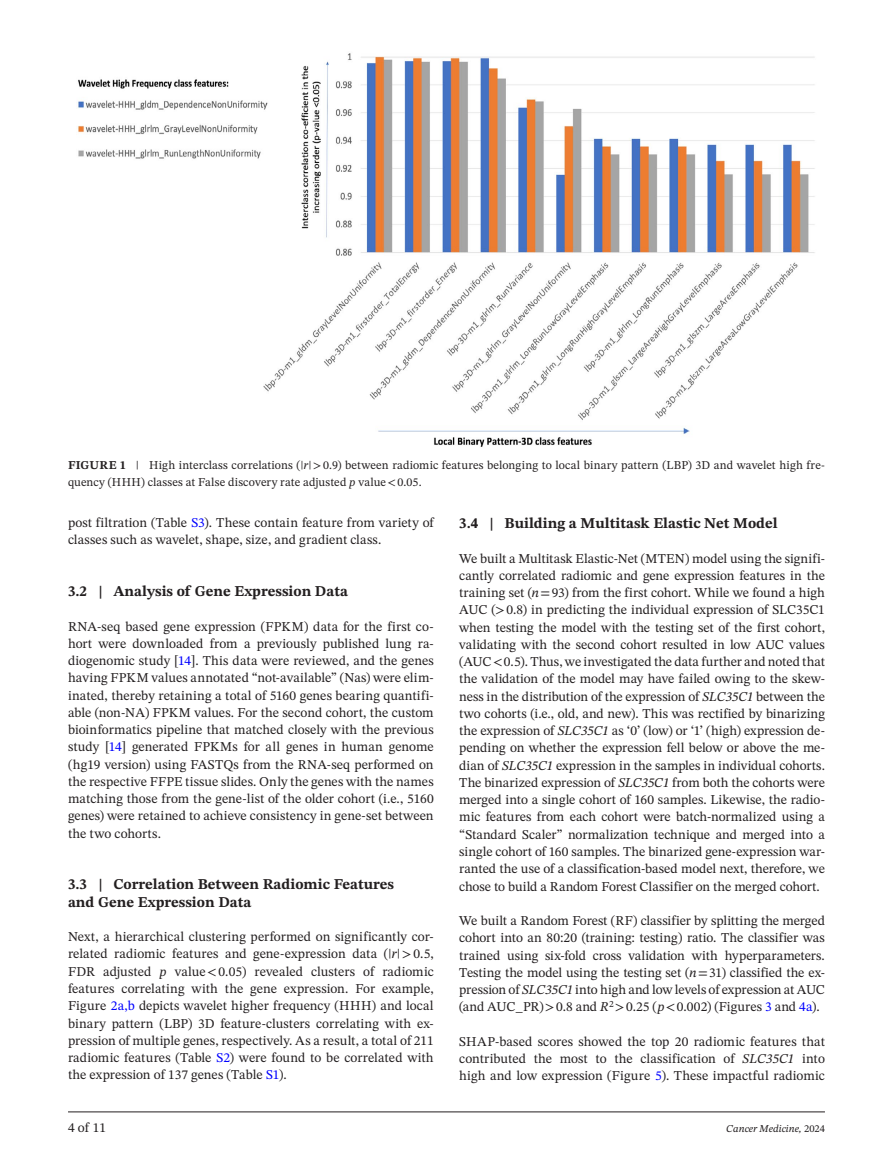
<style>
.page{position:relative;width:893px;height:1174px;background:#fff}
.page>*{position:absolute;margin:0;border:0;box-sizing:border-box;transform-origin:0 0}
.t1{font:700 15px/17.2px "STIX Two Text";color:#231f20}
.t2{font:13.5px/17.2px "STIX Two Text";letter-spacing:.005em;color:#231f20;text-align:justify}
.t3{font:12px/17.2px "STIX Two Text";letter-spacing:.015em;color:#231f20}
.t4{font:italic 10.5px "STIX Two Text";color:#231f20}
.s1{font-weight:700}
.s2{font-style:italic}
.s3{color:#00f}
.s4{font-style:normal}
</style>
<div class="page">
<hr style="left:68px;top:1111px;width:757px;height:1px;background:#231f20">
<img style="left:78px;top:53px;width:737px;height:394px">
<p class="t3" style="left:68px;top:456px;width:758px"><span class="s1">FIGURE 1</span> | High interclass correlations (|<span class="s2">r</span>|&gt;0.9) between radiomic features belonging to local binary pattern (LBP) 3D and wavelet high fre&shy;quency (HHH) classes at False discovery rate adjusted <span class="s2">p</span> value&lt;0.05.</p>
<p class="t2" style="left:68px;top:514px;width:367px">post filtration (Table <span class="s3">S3</span>). These contain feature from variety of classes such as wavelet, shape, size, and gradient class.</p>
<p class="t1" style="left:68px;top:583px;width:281px">3.2 | Analysis of Gene Expression Data</p>
<p class="t2" style="left:68px;top:617px;width:367px">RNA-seq based gene expression (FPKM) data for the first co&shy;hort were downloaded from a previously published lung ra&shy;diogenomic study [<span class="s3">14</span>]. This data were reviewed, and the genes having FPKM values annotated “not-available” (Nas) were elim&shy;inated, thereby retaining a total of 5160 genes bearing quantifi&shy;able (non-NA) FPKM values. For the second cohort, the custom bioinformatics pipeline that matched closely with the previous study [<span class="s3">14</span>] generated FPKMs for all genes in human genome (hg19 version) using FASTQs from the RNA-seq performed on the respective FFPE tissue slides. Only the genes with the names matching those from the gene-list of the older cohort (i.e., 5160 genes) were retained to achieve consistency in gene-set between the two cohorts.</p>
<p class="t1" style="left:68px;top:876px;width:328px">3.3 | Correlation Between Radiomic Features and Gene Expression Data</p>
<p class="t2" style="left:68px;top:928px;width:367px">Next, a hierarchical clustering performed on significantly cor&shy;related radiomic features and gene-expression data (|<span class="s2">r</span>|&gt;0.5, FDR adjusted <span class="s2">p</span> value&lt;0.05) revealed clusters of radiomic features correlating with the gene expression. For example, Figure <span class="s3">2a,b</span> depicts wavelet higher frequency (HHH) and local binary pattern (LBP) 3D feature-clusters correlating with ex&shy;pression of multiple genes, respectively. As a result, a total of 211 radiomic features (Table <span class="s3">S2</span>) were found to be correlated with the expression of 137 genes (Table <span class="s3">S1</span>).</p>
<p class="t1" style="left:459px;top:515px;width:320px">3.4 | Building a Multitask Elastic Net Model</p>
<p class="t2" style="left:459px;top:549px;width:367px">We built a Multitask Elastic-Net (MTEN) model using the signifi&shy;cantly correlated radiomic and gene expression features in the training set (<span class="s2">n</span>=93) from the first cohort. While we found a high AUC (&gt;0.8) in predicting the individual expression of SLC35C1 when testing the model with the testing set of the first cohort, validating with the second cohort resulted in low AUC values (AUC&lt;0.5). Thus, we investigated the data further and noted that the validation of the model may have failed owing to the skew&shy;ness in the distribution of the expression of <span class="s2">SLC35C1</span> between the two cohorts (i.e., old, and new). This was rectified by binarizing the expression of <span class="s2">SLC35C1</span> as ‘0’ (low) or ‘1’ (high) expression de&shy;pending on whether the expression fell below or above the me&shy;dian of <span class="s2">SLC35C1</span> expression in the samples in individual cohorts.<br>The binarized expression of <span class="s2">SLC35C1</span> from both the cohorts were merged into a single cohort of 160 samples. Likewise, the radio&shy;mic features from each cohort were batch-normalized using a “Standard Scaler” normalization technique and merged into a single cohort of 160 samples. The binarized gene-expression war&shy;ranted the use of a classification-based model next, therefore, we chose to build a Random Forest Classifier on the merged cohort.</p>
<p class="t2" style="left:459px;top:911px;width:367px">We built a Random Forest (RF) classifier by splitting the merged cohort into an 80:20 (training: testing) ratio. The classifier was trained using six-fold cross validation with hyperparameters.<br>Testing the model using the testing set (<span class="s2">n</span>=31) classified the ex&shy;pression of <span class="s2">SLC35C1</span> into high and low levels of expression at AUC (and AUC_PR)&gt;0.8 and <span class="s2">R</span><sup>2</sup>&gt;0.25 (<span class="s2">p</span>&lt;0.002) (Figures <span class="s3">3</span> and <span class="s3">4a</span>).</p>
<p class="t2" style="left:459px;top:1032px;width:367px">SHAP-based scores showed the top 20 radiomic features that contributed the most to the classification of <span class="s2">SLC35C1</span> into high and low expression (Figure <span class="s3">5</span>). These impactful radiomic</p>
<p class="t2" style="left:68px;top:1119px;width:40px">4 of 11</p>
<p class="t4" style="left:726px;top:1121px;width:100px">Cancer Medicine, <span class="s4">2024</span></p>
</div>
